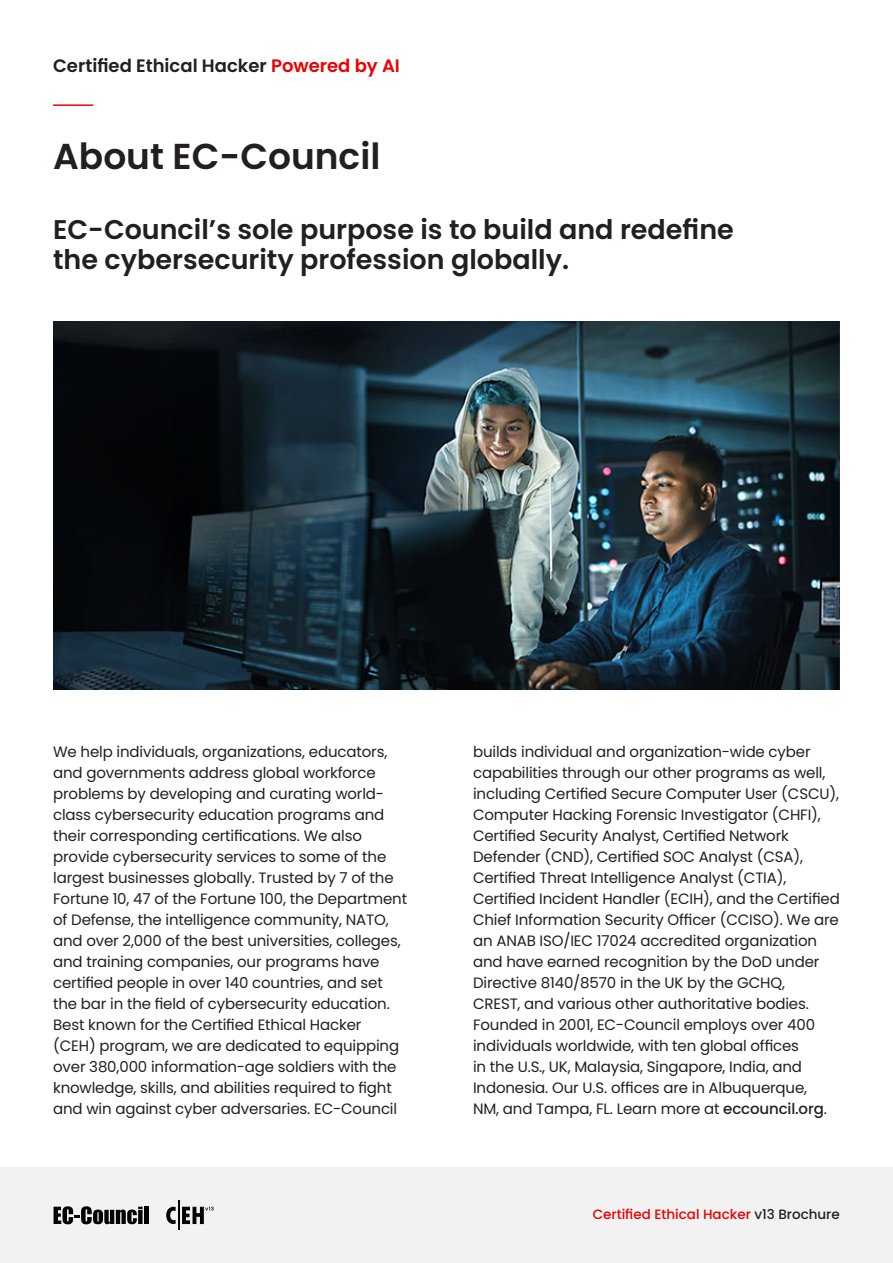
<style>
.page{position:relative;width:893px;height:1263px;background:#fff}
.page>*{position:absolute;margin:0;border:0;box-sizing:border-box;transform-origin:0 0}
.H1-Poppins-SBold-24pt{font:600 36px "Poppins";color:#231f20}
.H2-Poppins-SBold-18pt{font:600 27px/30px "Poppins";color:#231f20}
.t1{font:600 18px "Poppins";color:#231f20}
.B2-Poppins-Reg-12pt{font:15px/21px "Poppins";letter-spacing:-.01em;color:#231f20}
.t2{font:500 13.5px "Poppins";color:#ed0000}
.s1{color:#ed0000}
.s2{font-weight:500}
.s3{color:#231f20}
</style>
<div class="page">
<div style="left:0;top:1167px;width:893px;height:96px;background:#f2f2f2"></div>
<svg style="left:54px;top:1206px;width:89px;height:18px"></svg>
<div style="left:138px;top:1210px;width:5px;height:14px;background:#040503"></div>
<div style="left:144px;top:1207px;width:5px;height:17px;background:#040503"></div>
<hr style="left:178px;top:1200px;width:2px;height:29px;background:#040503">
<svg style="left:166px;top:1207px;width:10px;height:17px"></svg>
<svg style="left:182px;top:1206px;width:32px;height:18px"></svg>
<img style="left:53px;top:322px;width:787px;height:368px">
<hr style="left:53px;top:104px;width:40px;height:2px;background:#f40000">
<p class="t1" style="left:53px;top:55px;width:348px">Certified Ethical Hacker <span class="s1">Powered by AI</span></p>
<p class="H1-Poppins-SBold-24pt" style="left:53px;top:136px;width:329px">About EC-Council</p>
<p class="H2-Poppins-SBold-18pt" style="left:53px;top:214px;width:682px">EC-Council’s sole purpose is to build and redefine the cybersecurity profession globally.</p>
<p class="B2-Poppins-Reg-12pt" style="left:53px;top:742px;width:356px">We help individuals, organizations, educators, and governments address global workforce problems by developing and curating world&shy;class cybersecurity education programs and their corresponding certifications. We also provide cybersecurity services to some of the largest businesses globally. Trusted by 7 of the Fortune 10, 47 of the Fortune 100, the Department of Defense, the intelligence community, NATO, and over 2,000 of the best universities, colleges, and training companies, our programs have certified people in over 140 countries, and set the bar in the field of cybersecurity education.<br>Best known for the Certified Ethical Hacker (CEH) program, we are dedicated to equipping over 380,000 information-age soldiers with the knowledge, skills, and abilities required to fight and win against cyber adversaries. EC-Council</p>
<p class="B2-Poppins-Reg-12pt" style="left:473px;top:742px;width:368px">builds individual and organization-wide cyber capabilities through our other programs as well, including Certified Secure Computer User (CSCU), Computer Hacking Forensic Investigator (CHFI), Certified Security Analyst, Certified Network Defender (CND), Certified SOC Analyst (CSA), Certified Threat Intelligence Analyst (CTIA), Certified Incident Handler (ECIH), and the Certified Chief Information Security Officer (CCISO). We are an ANAB ISO/IEC 17024 accredited organization and have earned recognition by the DoD under Directive 8140/8570 in the UK by the GCHQ,<br>CREST, and various other authoritative bodies.<br>Founded in 2001, EC-Council employs over 400 individuals worldwide, with ten global offices<br>in the U.S., UK, Malaysia, Singapore, India, and Indonesia. Our U.S. offices are in Albuquerque,<br>NM, and Tampa, FL. Learn more at <span class="s2">eccouncil.org</span>.</p>
<p class="t2" style="left:593px;top:1207px;width:249px">Certified Ethical Hacker <span class="s3">v13 Brochure</span></p>
</div>
